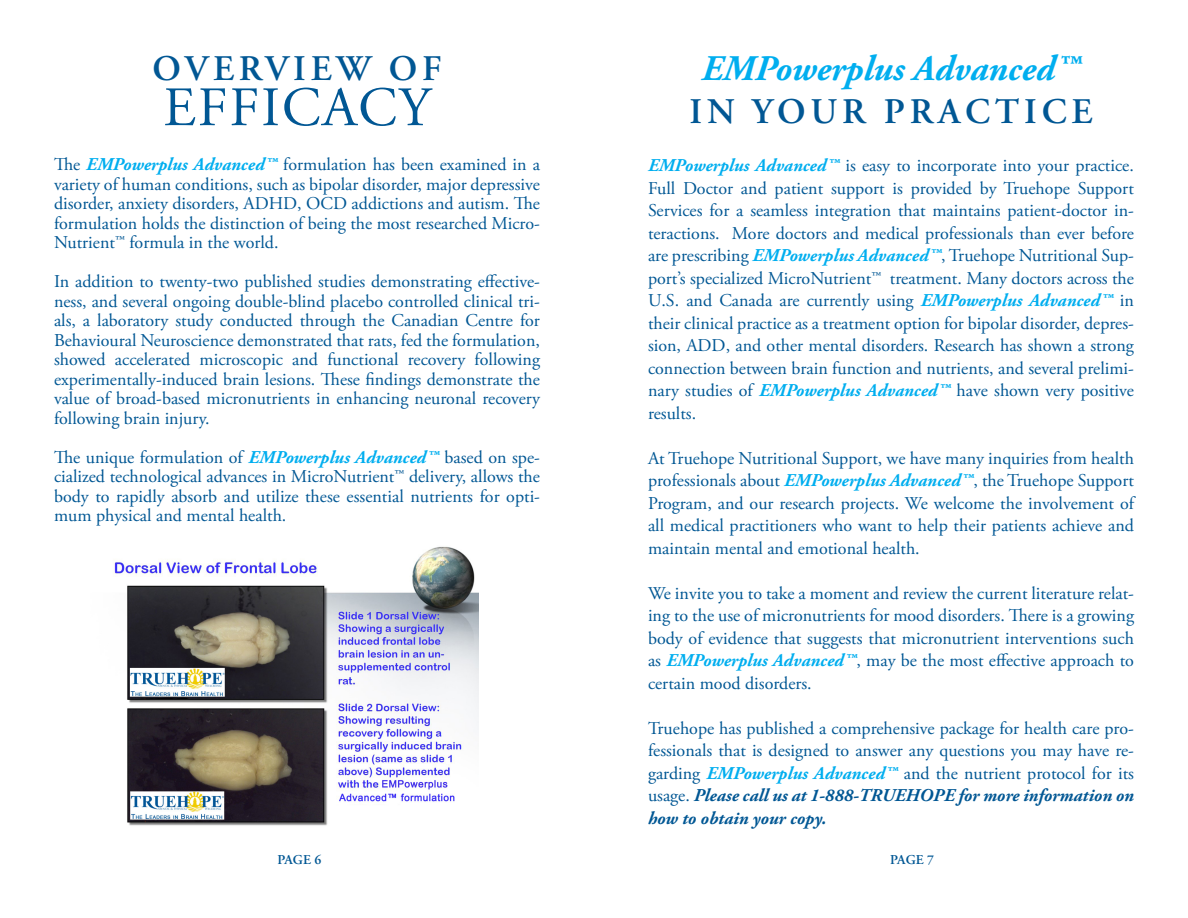
<style>
.page{position:relative;width:1188px;height:918px;background:#fff}
.page>*{position:absolute;margin:0;border:0;box-sizing:border-box;transform-origin:0 0}
.t1{font:55.5px "Adobe Garamond Pro";letter-spacing:.035em;color:#015794}
.t2{font:600 36px "Adobe Garamond Pro";letter-spacing:.135em;color:#015794}
.t3{font:italic 700 36px "Adobe Garamond Pro";color:#00aeef}
.t4{font:18px/22.5px "Adobe Garamond Pro";color:#015794;text-align:justify}
.t5{font:600 13.5px "Adobe Garamond Pro";letter-spacing:-.005em;color:#015794}
.s1{font-weight:700;font-style:italic;color:#00aeef}
.s2{font-weight:700;font-style:italic}
</style>
<div class="page">
<img style="left:114px;top:546px;width:365px;height:280px">
<p class="t2" style="left:152px;top:48px;width:291px">OVERVIEW OF</p>
<p class="t1" style="left:163px;top:74px;width:269px">EFFICACY</p>
<p class="t4" style="left:54px;top:155px;width:488px;line-height:19.5px">The <span class="s1">EMPowerplus Advanced™</span> formulation has been examined in a variety of human conditions, such as bipolar disorder, major depressive disorder, anxiety disorders, ADHD, OCD addictions and autism. The formulation holds the distinction of being the most researched Micro-Nutrient™ formula in the world.</p>
<p class="t4" style="left:54px;top:272px;width:488px;line-height:19.5px">In addition to twenty-two published studies demonstrating effective&shy;ness, and several ongoing double-blind placebo controlled clinical tri&shy;als, a laboratory study conducted through the Canadian Centre for Behavioural Neuroscience demonstrated that rats, fed the formulation, showed accelerated microscopic and functional recovery following experimentally-induced brain lesions. These findings demonstrate the value of broad-based micronutrients in enhancing neuronal recovery following brain injury.</p>
<p class="t4" style="left:54px;top:448px;width:488px;line-height:19.5px">The unique formulation of <span class="s1">EMPowerplus Advanced™</span> based on spe&shy;cialized technological advances in MicroNutrient™ delivery, allows the body to rapidly absorb and utilize these essential nutrients for opti&shy;mum physical and mental health.</p>
<p class="t3" style="left:702px;top:48px;width:380px">EMPowerplus Advanced™</p>
<p class="t2" style="left:690px;top:91px;width:404px">IN YOUR PRACTICE</p>
<p class="t4" style="left:648px;top:155px;width:488px"><span class="s1">EMPowerplus Advanced™</span> is easy to incorporate into your practice.<br>Full Doctor and patient support is provided by Truehope Support Services for a seamless integration that maintains patient-doctor in&shy;teractions. More doctors and medical professionals than ever before are prescribing <span class="s1">EMPowerplus Advanced™</span>, Truehope Nutritional Sup&shy;port’s specialized MicroNutrient™ treatment. Many doctors across the U.S. and Canada are currently using <span class="s1">EMPowerplus Advanced™</span> in their clinical practice as a treatment option for bipolar disorder, depres&shy;sion, ADD, and other mental disorders. Research has shown a strong connection between brain function and nutrients, and several prelimi&shy;nary studies of <span class="s1">EMPowerplus Advanced™</span> have shown very positive results.</p>
<p class="t4" style="left:648px;top:447px;width:488px">At Truehope Nutritional Support, we have many inquiries from health professionals about <span class="s1">EMPowerplus Advanced™</span>, the Truehope Support Program, and our research projects. We welcome the involvement of all medical practitioners who want to help their patients achieve and maintain mental and emotional health.</p>
<p class="t4" style="left:648px;top:582px;width:488px">We invite you to take a moment and review the current literature relat&shy;ing to the use of micronutrients for mood disorders. There is a growing body of evidence that suggests that micronutrient interventions such as <span class="s1">EMPowerplus Advanced™</span>, may be the most effective approach to certain mood disorders.</p>
<p class="t4" style="left:648px;top:717px;width:488px">Truehope has published a comprehensive package for health care pro&shy;fessionals that is designed to answer any questions you may have re&shy;garding <span class="s1">EMPowerplus Advanced™</span> and the nutrient protocol for its usage. <span class="s2">Please call us at 1-888-TRUEHOPE for more information on how to obtain your copy.</span></p>
<p class="t5" style="left:277px;top:852px;width:45px">PAGE 6</p>
<p class="t5" style="left:890px;top:852px;width:45px">PAGE 7</p>
</div>
